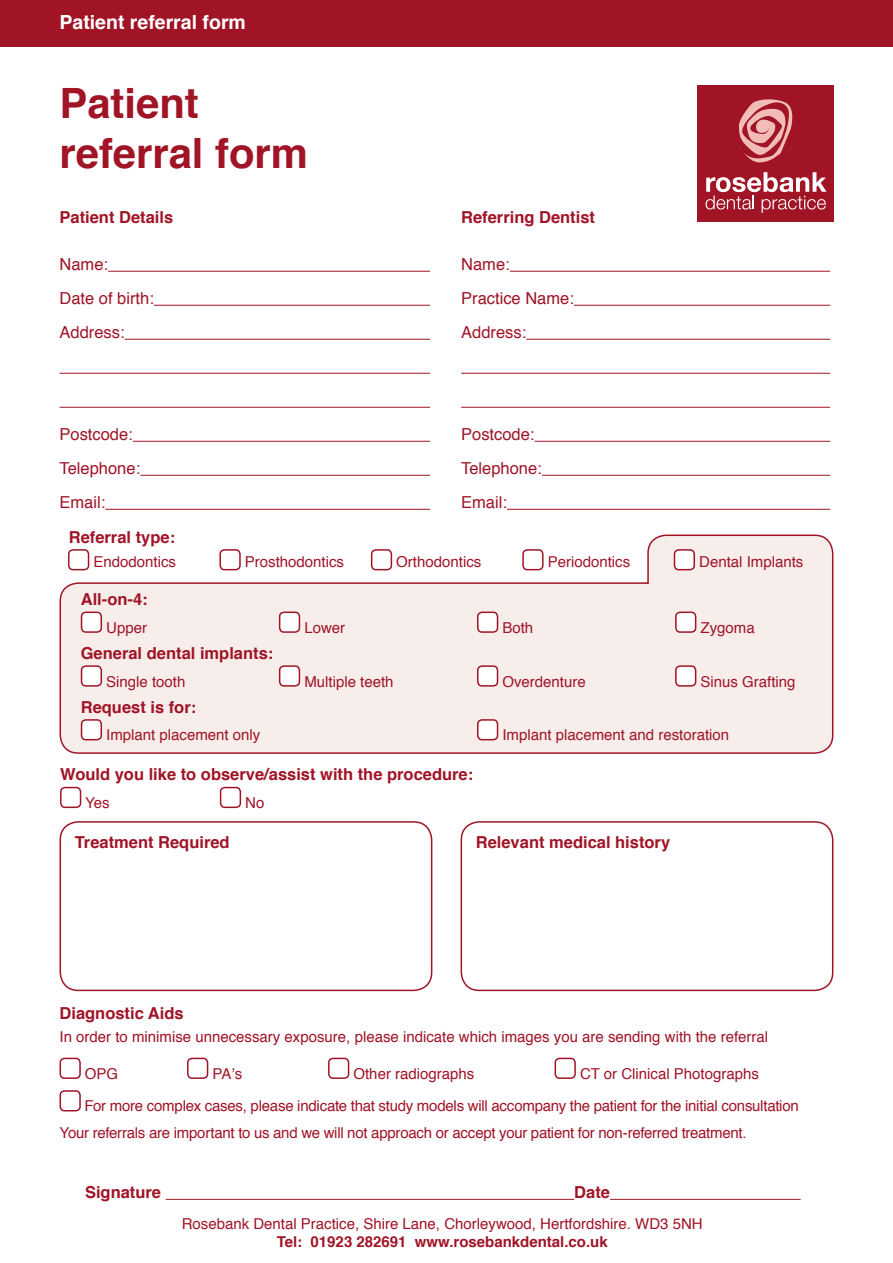
<style>
.page{position:relative;width:893px;height:1263px;background:#fff}
.page>*{position:absolute;margin:0;border:0;box-sizing:border-box;transform-origin:0 0}
.t1{font:700 41.85px/50.1px "Helvetica";color:#a01426}
.t2{font:700 19.5px "Helvetica";color:#fff}
.t3{font:700 16.5px "Helvetica";color:#a01426}
.t4{font:16.5px "Helvetica";color:#a01426}
.t5{font:15px "Helvetica";color:#a01426}
.t6{font:15px "Helvetica";letter-spacing:-.02em;color:#a01426}
.t7{font:700 15px "Helvetica";color:#a01426}
</style>
<div class="page">
<svg style="left:59px;top:534px;width:775px;height:220px"></svg>
<div style="left:0;top:0;width:893px;height:47px;background:#a01426"></div>
<hr style="left:108px;top:271px;width:322px;height:1px;background:#a01426">
<hr style="left:154px;top:305px;width:276px;height:1px;background:#a01426">
<hr style="left:125px;top:339px;width:305px;height:1px;background:#a01426">
<hr style="left:60px;top:373px;width:370px;height:1px;background:#a01426">
<hr style="left:60px;top:407px;width:370px;height:1px;background:#a01426">
<hr style="left:133px;top:441px;width:297px;height:1px;background:#a01426">
<hr style="left:140px;top:475px;width:290px;height:1px;background:#a01426">
<hr style="left:105px;top:509px;width:325px;height:1px;background:#a01426">
<hr style="left:510px;top:271px;width:320px;height:1px;background:#a01426">
<hr style="left:574px;top:305px;width:256px;height:1px;background:#a01426">
<hr style="left:526px;top:339px;width:304px;height:1px;background:#a01426">
<hr style="left:461px;top:373px;width:369px;height:1px;background:#a01426">
<hr style="left:461px;top:407px;width:369px;height:1px;background:#a01426">
<hr style="left:535px;top:441px;width:295px;height:1px;background:#a01426">
<hr style="left:542px;top:475px;width:288px;height:1px;background:#a01426">
<hr style="left:507px;top:509px;width:323px;height:1px;background:#a01426">
<div style="left:68px;top:549px;width:21px;height:21px;border:2px solid #a01426;border-radius:4px"></div>
<div style="left:219px;top:549px;width:22px;height:21px;border:2px solid #a01426;border-radius:4px"></div>
<div style="left:371px;top:549px;width:21px;height:21px;border:2px solid #a01426;border-radius:4px"></div>
<div style="left:522px;top:549px;width:22px;height:21px;border:2px solid #a01426;border-radius:4px"></div>
<div style="left:674px;top:550px;width:20px;height:20px;background:#fff;border-radius:4px"></div>
<div style="left:674px;top:549px;width:21px;height:21px;border:2px solid #a01426;border-radius:4px"></div>
<div style="left:697px;top:86px;width:136px;height:136px;background:#a01426"></div>
<svg style="left:706px;top:172px;width:121px;height:41px"></svg>
<svg style="left:739px;top:99px;width:54px;height:63px"></svg>
<div style="left:60px;top:821px;width:372px;height:170px;border:2px solid #a01426;border-radius:18px"></div>
<div style="left:461px;top:821px;width:372px;height:170px;border:2px solid #a01426;border-radius:18px"></div>
<div style="left:60px;top:1090px;width:21px;height:21px;border:2px solid #a01426;border-radius:4px"></div>
<div style="left:60px;top:1058px;width:21px;height:21px;border:2px solid #a01426;border-radius:4px"></div>
<div style="left:187px;top:1058px;width:21px;height:21px;border:2px solid #a01426;border-radius:4px"></div>
<div style="left:328px;top:1058px;width:21px;height:21px;border:2px solid #a01426;border-radius:4px"></div>
<div style="left:555px;top:1058px;width:21px;height:21px;border:2px solid #a01426;border-radius:4px"></div>
<div style="left:60px;top:787px;width:21px;height:21px;border:2px solid #a01426;border-radius:4px"></div>
<div style="left:220px;top:787px;width:21px;height:21px;border:2px solid #a01426;border-radius:4px"></div>
<hr style="left:166px;top:1199px;width:408px;height:1px;background:#a01426">
<hr style="left:610px;top:1199px;width:191px;height:1px;background:#a01426">
<div style="left:82px;top:612px;width:19px;height:20px;background:#fff;border-radius:4px"></div>
<div style="left:81px;top:611px;width:21px;height:22px;border:2px solid #a01426;border-radius:4px"></div>
<div style="left:280px;top:612px;width:19px;height:20px;background:#fff;border-radius:4px"></div>
<div style="left:279px;top:611px;width:21px;height:22px;border:2px solid #a01426;border-radius:4px"></div>
<div style="left:478px;top:612px;width:19px;height:20px;background:#fff;border-radius:4px"></div>
<div style="left:477px;top:611px;width:21px;height:22px;border:2px solid #a01426;border-radius:4px"></div>
<div style="left:676px;top:612px;width:20px;height:20px;background:#fff;border-radius:4px"></div>
<div style="left:675px;top:611px;width:21px;height:22px;border:2px solid #a01426;border-radius:4px"></div>
<div style="left:82px;top:666px;width:19px;height:20px;background:#fff;border-radius:4px"></div>
<div style="left:81px;top:665px;width:21px;height:22px;border:2px solid #a01426;border-radius:4px"></div>
<div style="left:280px;top:666px;width:19px;height:20px;background:#fff;border-radius:4px"></div>
<div style="left:279px;top:665px;width:21px;height:22px;border:2px solid #a01426;border-radius:4px"></div>
<div style="left:478px;top:666px;width:19px;height:20px;background:#fff;border-radius:4px"></div>
<div style="left:477px;top:665px;width:21px;height:22px;border:2px solid #a01426;border-radius:4px"></div>
<div style="left:676px;top:666px;width:20px;height:20px;background:#fff;border-radius:4px"></div>
<div style="left:675px;top:665px;width:21px;height:22px;border:2px solid #a01426;border-radius:4px"></div>
<div style="left:82px;top:720px;width:19px;height:20px;background:#fff;border-radius:4px"></div>
<div style="left:81px;top:719px;width:21px;height:21px;border:2px solid #a01426;border-radius:4px"></div>
<div style="left:478px;top:720px;width:19px;height:20px;background:#fff;border-radius:4px"></div>
<div style="left:477px;top:719px;width:21px;height:21px;border:2px solid #a01426;border-radius:4px"></div>
<p class="t2" style="left:60px;top:5px;width:188px">Patient referral form</p>
<p class="t1" style="left:60px;top:76px;width:250px">Patient referral form</p>
<p class="t3" style="left:60px;top:202px;width:115px">Patient Details</p>
<p class="t4" style="left:60px;top:250px;width:50px">Name:</p>
<p class="t4" style="left:60px;top:284px;width:96px">Date of birth:</p>
<p class="t4" style="left:60px;top:318px;width:67px">Address:</p>
<p class="t4" style="left:60px;top:420px;width:75px">Postcode:</p>
<p class="t4" style="left:60px;top:454px;width:82px">Telephone:</p>
<p class="t4" style="left:60px;top:488px;width:47px">Email:</p>
<p class="t3" style="left:69px;top:522px;width:108px">Referral type:</p>
<p class="t3" style="left:461px;top:202px;width:135px">Referring Dentist</p>
<p class="t4" style="left:461px;top:250px;width:50px">Name:</p>
<p class="t4" style="left:461px;top:284px;width:114px">Practice Name:</p>
<p class="t4" style="left:461px;top:318px;width:67px">Address:</p>
<p class="t4" style="left:461px;top:420px;width:75px">Postcode:</p>
<p class="t4" style="left:461px;top:454px;width:82px">Telephone:</p>
<p class="t4" style="left:461px;top:488px;width:47px">Email:</p>
<p class="t5" style="left:93px;top:549px;width:84px">Endodontics</p>
<p class="t5" style="left:245px;top:549px;width:101px">Prosthodontics</p>
<p class="t5" style="left:396px;top:549px;width:87px">Orthodontics</p>
<p class="t5" style="left:548px;top:549px;width:84px">Periodontics</p>
<p class="t5" style="left:699px;top:549px;width:106px">Dental Implants</p>
<p class="t3" style="left:81px;top:584px;width:68px">All-on-4:</p>
<p class="t5" style="left:106px;top:615px;width:42px">Upper</p>
<p class="t5" style="left:304px;top:615px;width:42px">Lower</p>
<p class="t5" style="left:502px;top:615px;width:32px">Both</p>
<p class="t5" style="left:700px;top:615px;width:56px">Zygoma</p>
<p class="t3" style="left:81px;top:638px;width:194px">General dental implants:</p>
<p class="t5" style="left:106px;top:668px;width:81px">Single tooth</p>
<p class="t5" style="left:304px;top:668px;width:91px">Multiple teeth</p>
<p class="t5" style="left:502px;top:668px;width:85px">Overdenture</p>
<p class="t5" style="left:700px;top:668px;width:97px">Sinus Grafting</p>
<p class="t3" style="left:81px;top:692px;width:117px">Request is for:</p>
<p class="t5" style="left:106px;top:722px;width:156px">Implant placement only</p>
<p class="t5" style="left:502px;top:722px;width:228px">Implant placement and restoration</p>
<p class="t3" style="left:60px;top:760px;width:415px">Would you like to observe/assist with the procedure:</p>
<p class="t5" style="left:85px;top:790px;width:26px">Yes</p>
<p class="t5" style="left:245px;top:790px;width:21px">No</p>
<p class="t3" style="left:75px;top:827px;width:156px">Treatment Required</p>
<p class="t3" style="left:476px;top:827px;width:196px">Relevant medical history</p>
<p class="t3" style="left:60px;top:998px;width:126px">Diagnostic Aids</p>
<p class="t5" style="left:60px;top:1024px;width:710px">In order to minimise unnecessary exposure, please indicate which images you are sending with the referral</p>
<p class="t5" style="left:85px;top:1061px;width:35px">OPG</p>
<p class="t5" style="left:212px;top:1061px;width:31px">PA’s</p>
<p class="t5" style="left:353px;top:1061px;width:122px">Other radiographs</p>
<p class="t5" style="left:580px;top:1061px;width:180px">CT or Clinical Photographs</p>
<p class="t5" style="left:84px;top:1093px;width:716px">For more complex cases, please indicate that study models will accompany the patient for the initial consultation</p>
<p class="t6" style="left:60px;top:1120px;width:689px">Your referrals are important to us and we will not approach or accept your patient for non-referred treatment.</p>
<p class="t3" style="left:85px;top:1177px;width:78px">Signature</p>
<p class="t3" style="left:574px;top:1177px;width:37px">Date</p>
<p class="t5" style="left:182px;top:1211px;width:523px">Rosebank Dental Practice, Shire Lane, Chorleywood, Hertfordshire. WD3 5NH</p>
<p class="t7" style="left:277px;top:1228px;width:333px">Tel: 01923 282691 www.rosebankdental.co.uk</p>
</div>
